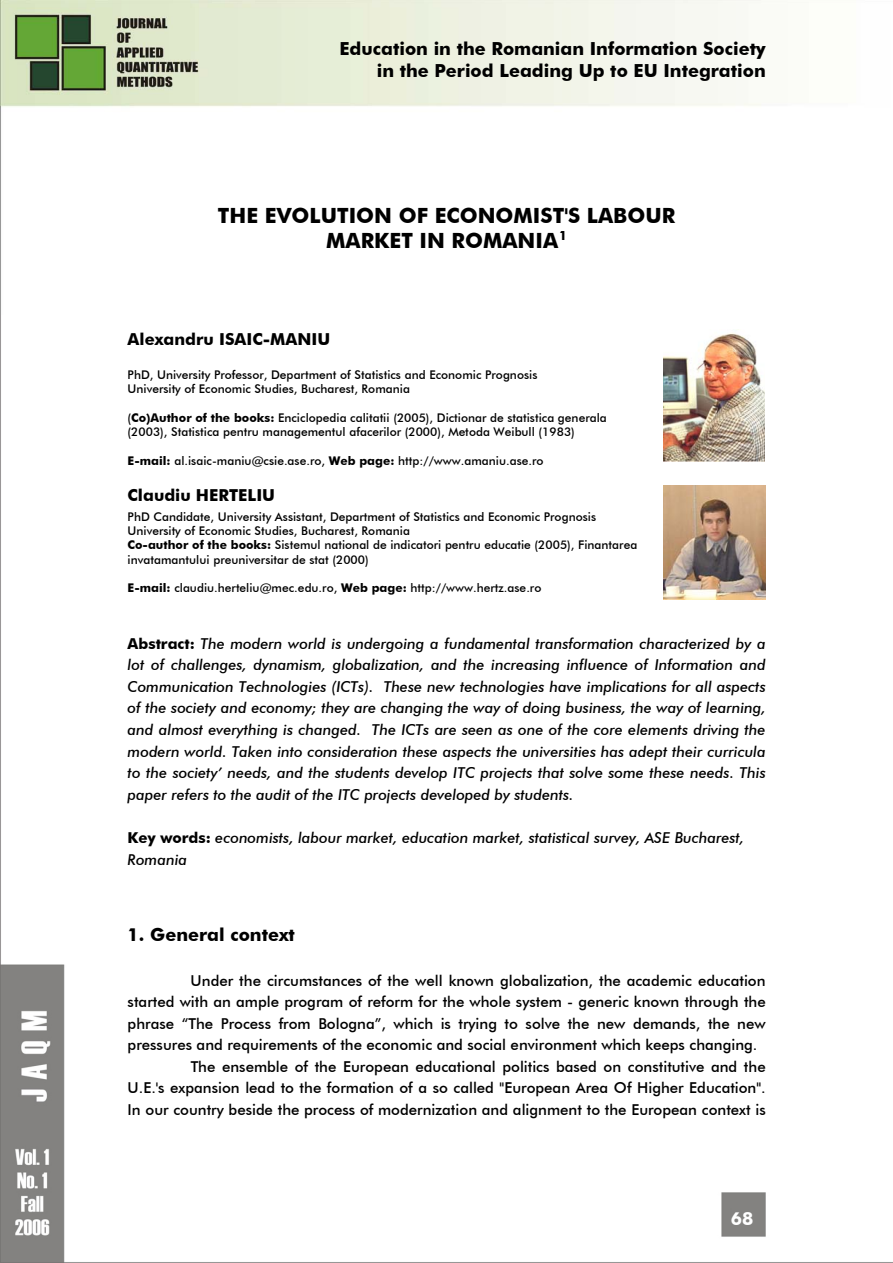
<style>
.page{position:relative;width:893px;height:1263px;background:#fff}
.page>*{position:absolute;margin:0;border:0;box-sizing:border-box;transform-origin:0 0}
.t1{font:700 21px/25.2px "Futura BT";color:#000;text-align:center}
.t2{font:700 18px/21.6px "Futura BT";color:#000;text-align:right}
.t3{font:700 18px "Futura BT";color:#fff}
.t4{font:700 16.5px "Futura BT";color:#000}
.t5{font:italic 500 15px/21.6px "Futura BT";color:#000;text-align:justify}
.t6{font:500 15px "Futura BT";color:#000}
.t7{font:500 12px/14.4px "Futura BT";color:#000}
.s1{font-weight:700}
.s2{font-weight:700;font-style:normal}
</style>
<div class="page">
<img style="left:0;top:0;width:893px;height:1263px">
<img style="left:664px;top:329px;width:100px;height:133px">
<img style="left:664px;top:485px;width:102px;height:114px">
<p class="t2" style="left:339px;top:38px;width:428px">Education in the Romanian Information Society in the Period Leading Up to EU Integration</p>
<p class="t1" style="left:218px;top:203px;width:459px">THE EVOLUTION OF ECONOMIST'S LABOUR<br>MARKET IN ROMANIA<sup>1</sup></p>
<p class="t4" style="left:128px;top:329px;width:204px">Alexandru ISAIC-MANIU</p>
<p class="t7" style="left:128px;top:367px;width:411px">PhD, University Professor, Department of Statistics and Economic Prognosis<br>University of Economic Studies, Bucharest, Romania</p>
<p class="t7" style="left:128px;top:410px;width:481px">(<span class="s1">Co)Author of the books:</span> Enciclopedia calitatii (2005), Dictionar de statistica generala (2003), Statistica pentru managementul afacerilor (2000), Metoda Weibull (1983)</p>
<p class="t7" style="left:128px;top:454px;width:417px"><span class="s1">E-mail:</span> al.isaic-maniu@csie.ase.ro, <span class="s1">Web page:</span> http://www.amaniu.ase.ro</p>
<p class="t4" style="left:128px;top:485px;width:149px">Claudiu HERTELIU</p>
<p class="t7" style="left:128px;top:509px;width:511px">PhD Candidate, University Assistant, Department of Statistics and Economic Prognosis University of Economic Studies, Bucharest, Romania<br><span class="s1">Co-author of the books:</span> Sistemul national de indicatori pentru educatie (2005), Finantarea invatamantului preuniversitar de stat (2000)</p>
<p class="t7" style="left:128px;top:581px;width:415px"><span class="s1">E-mail:</span> claudiu.herteliu@mec.edu.ro, <span class="s1">Web page:</span> http://www.hertz.ase.ro</p>
<p class="t5" style="left:128px;top:632px;width:640px"><span class="s2">Abstract:</span> The modern world is undergoing a fundamental transformation characterized by a lot of challenges, dynamism, globalization, and the increasing influence of Information and Communication Technologies (ICTs). These new technologies have implications for all aspects of the society and economy; they are changing the way of doing business, the way of learning, and almost everything is changed. The ICTs are seen as one of the core elements driving the modern world. Taken into consideration these aspects the universities has adept their curricula to the society’ needs, and the students develop ITC projects that solve some these needs. This paper refers to the audit of the ITC projects developed by students.</p>
<p class="t5" style="left:128px;top:827px;width:618px"><span class="s2">Key words:</span> economists, labour market, education market, statistical survey, ASE Bucharest,<br>Romania</p>
<p class="t2" style="left:128px;top:924px;width:169px">1. General context</p>
<p class="t6" style="left:191px;top:971px;width:576px">Under the circumstances of the well known globalization, the academic education</p>
<p class="t6" style="left:128px;top:993px;width:639px">started with an ample program of reform for the whole system - generic known through the</p>
<p class="t6" style="left:128px;top:1014px;width:640px">phrase “The Process from Bologna”, which is trying to solve the new demands, the new</p>
<p class="t6" style="left:128px;top:1036px;width:631px">pressures and requirements of the economic and social environment which keeps changing.</p>
<p class="t6" style="left:191px;top:1057px;width:576px">The ensemble of the European educational politics based on constitutive and the</p>
<p class="t6" style="left:128px;top:1079px;width:639px">U.E.'s expansion lead to the formation of a so called "European Area Of Higher Education".</p>
<p class="t6" style="left:128px;top:1101px;width:639px">In our country beside the process of modernization and alignment to the European context is</p>
<p class="t3" style="left:731px;top:1208px;width:24px">68</p>
</div>
